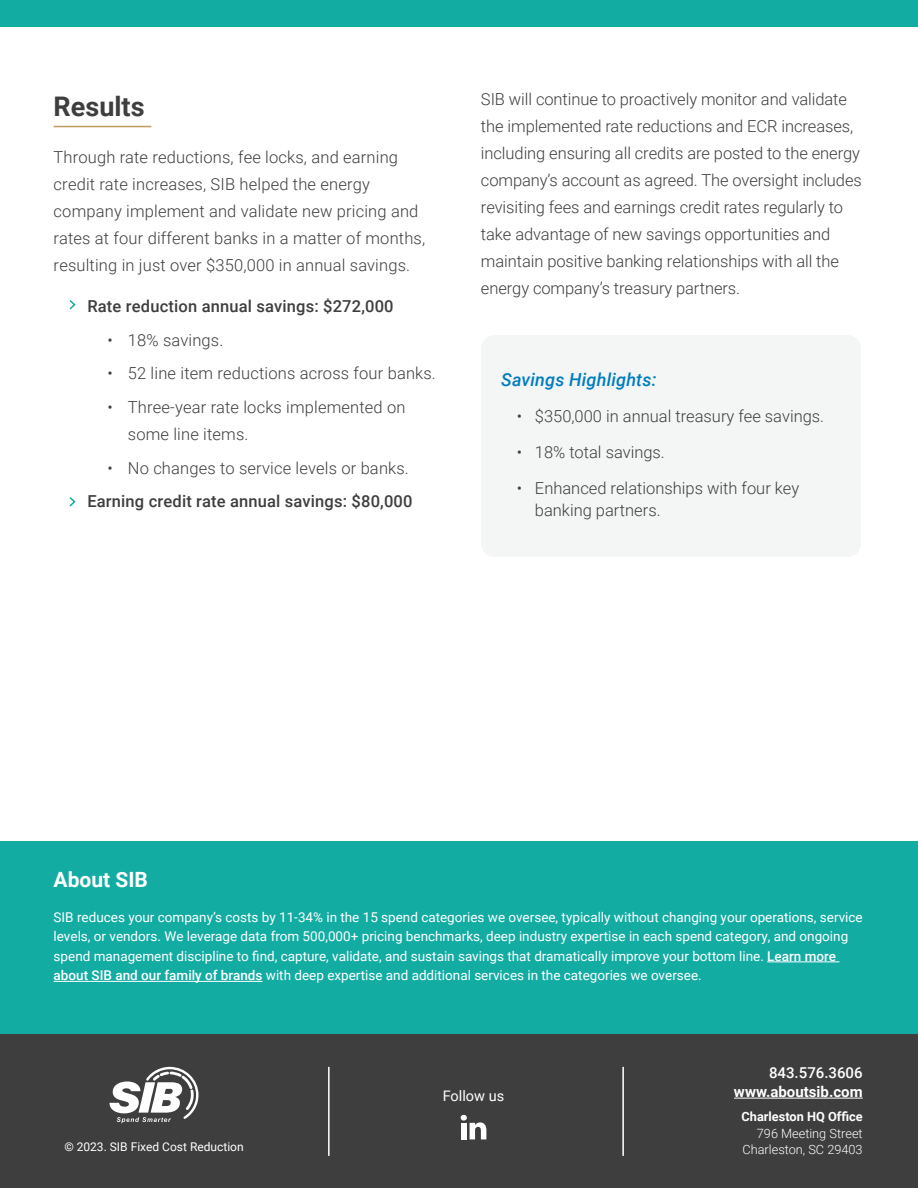
<style>
.page{position:relative;width:918px;height:1188px;background:#fff}
.page>*{position:absolute;margin:0;border:0;box-sizing:border-box;transform-origin:0 0}
.t1{font:700 27px "Roboto";color:#3e3e3f}
.t2{font:700 21px "Roboto";color:#fff}
.t3{font:italic 500 18px "Roboto";letter-spacing:.01em;color:#007dbd}
.t4{font:300 16.5px/27px "Roboto";color:#3e3e3f}
.t5{font:500 16.5px "Roboto";letter-spacing:.01em;color:#3e3e3f}
.t6{font:700 15px "Roboto";color:#fff}
.t7{font:500 15px "Roboto";color:#fff}
.t8{font:14.55px "Roboto";color:#fff}
.t9{font:13.5px/19.5px "Roboto";color:#fff}
.t10{font:300 12.75px/16.5px "Roboto";color:#fff;text-align:right}
.t11{font:700 12.75px "Roboto";color:#fff}
.t12{font:12px "Roboto";color:#fff}
.s1{font-weight:500}
</style>
<div class="page">
<div style="left:0;top:841px;width:918px;height:219px;background:#13aca3"></div>
<hr style="left:767px;top:962px;width:72px;height:1px;background:#fff">
<hr style="left:54px;top:981px;width:209px;height:1px;background:#fff">
<div style="left:0;top:0;width:918px;height:27px;background:#13aca3"></div>
<div style="left:0;top:1034px;width:918px;height:154px;background:#3e3e3f"></div>
<hr style="left:734px;top:1098px;width:129px;height:1px;background:#fff">
<svg style="left:461px;top:1115px;width:25px;height:24px"></svg>
<svg style="left:110px;top:1067px;width:89px;height:56px"></svg>
<hr style="left:622px;top:1067px;width:2px;height:89px;background:#fff">
<hr style="left:328px;top:1067px;width:2px;height:89px;background:#fff">
<hr style="left:54px;top:126px;width:97px;height:1px;background:#bf9b5f">
<svg style="left:69px;top:300px;width:7px;height:10px"></svg>
<svg style="left:69px;top:497px;width:7px;height:10px"></svg>
<div style="left:481px;top:335px;width:380px;height:222px;background:#f4f5f5;border-radius:14px"></div>
<h1 class="t1" style="left:54px;top:96px;width:92px">Results</h1>
<p class="t4" style="left:54px;top:145px;width:373px">Through rate reductions, fee locks, and earning credit rate increases, SIB helped the energy company implement and validate new pricing and rates at four different banks in a matter of months, resulting in just over $350,000 in annual savings.</p>
<p class="t5" style="left:87px;top:298px;width:308px">Rate reduction annual savings: $272,000</p>
<p class="t4" style="left:108px;top:327px;width:117px">• 18% savings.</p>
<p class="t4" style="left:108px;top:361px;width:330px">• 52 line item reductions across four banks.</p>
<p class="t4" style="left:128px;top:395px;width:279px;text-indent:-20px">• Three-year rate locks implemented on some line items.</p>
<p class="t4" style="left:108px;top:455px;width:303px">• No changes to service levels or banks.</p>
<p class="t5" style="left:87px;top:494px;width:327px">Earning credit rate annual savings: $80,000</p>
<p class="t4" style="left:481px;top:87px;width:382px">SIB will continue to proactively monitor and validate the implemented rate reductions and ECR increases, including ensuring all credits are posted to the energy company’s account as agreed. The oversight includes revisiting fees and earnings credit rates regularly to take advantage of new savings opportunities and maintain positive banking relationships with all the energy company’s treasury partners.</p>
<p class="t3" style="left:501px;top:372px;width:157px">Savings Highlights:</p>
<p class="t4" style="left:517px;top:404px;width:309px">• $350,000 in annual treasury fee savings.</p>
<p class="t4" style="left:517px;top:440px;width:150px">• 18% total savings.</p>
<p class="t4" style="left:535px;top:478px;width:266px;line-height:22.5px;text-indent:-18px">• Enhanced relationships with four key banking partners.</p>
<p class="t2" style="left:54px;top:871px;width:96px">About SIB</p>
<p class="t9" style="left:54px;top:908px;width:811px">SIB reduces your company’s costs by 11-34% in the 15 spend categories we oversee, typically without changing your operations, service levels, or vendors. We leverage data from 500,000+ pricing benchmarks, deep industry expertise in each spend category, and ongoing spend management discipline to find, capture, validate, and sustain savings that dramatically improve your bottom line. <span class="s1">Learn more about SIB and our family of brands</span> with deep expertise and additional services in the categories we oversee.</p>
<p class="t12" style="left:64px;top:1139px;width:181px">© 2023. SIB Fixed Cost Reduction</p>
<p class="t8" style="left:443px;top:1087px;width:63px">Follow us</p>
<p class="t7" style="left:769px;top:1064px;width:95px">843.576.3606</p>
<p class="t6" style="left:734px;top:1086px;width:130px">www.aboutsib.com</p>
<p class="t11" style="left:742px;top:1108px;width:123px">Charleston HQ Office</p>
<p class="t10" style="left:743px;top:1126px;width:122px">796 Meeting Street<br>Charleston, SC 29403</p>
</div>
